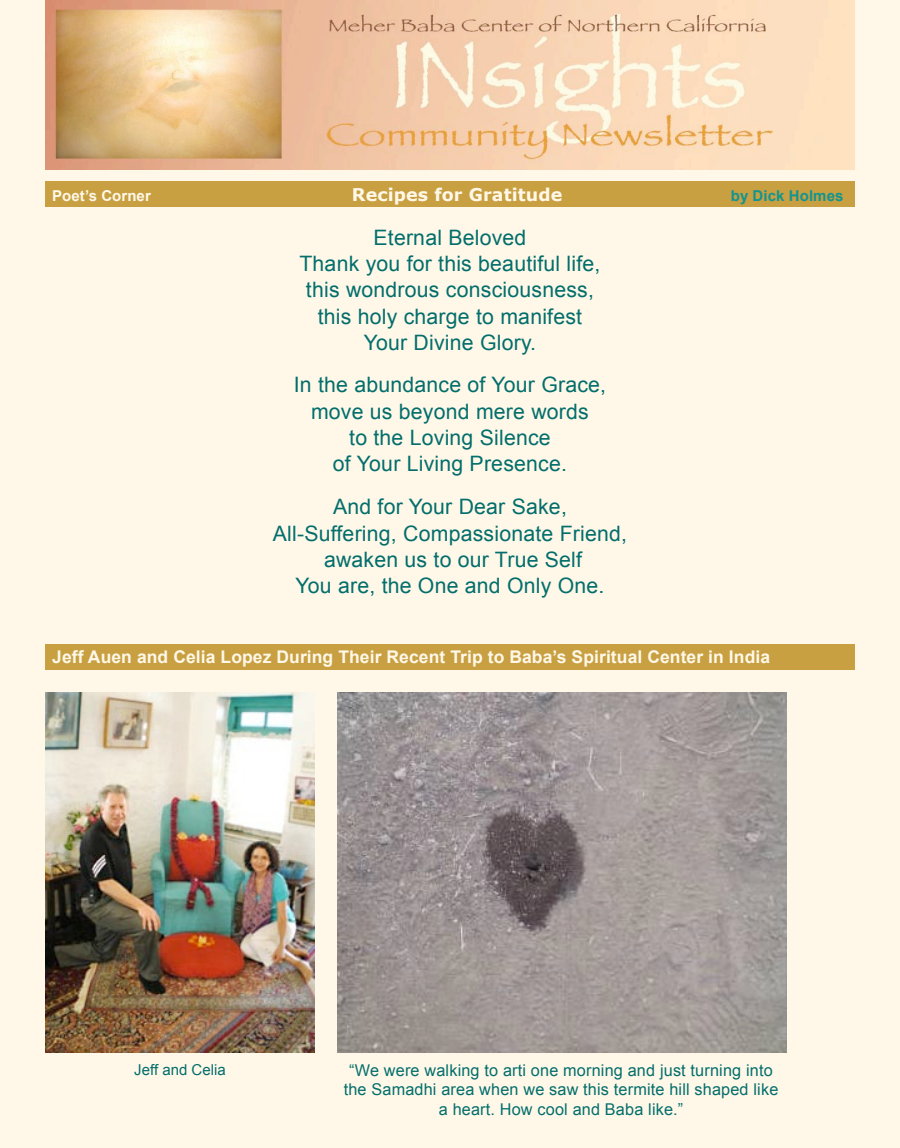
<style>
.page{position:relative;width:900px;height:1148px;background:#fff8e9}
.page>*{position:absolute;margin:0;border:0;box-sizing:border-box;transform-origin:0 0}
.t1{font:21.25px/26.2px "Arial";letter-spacing:.01em;color:#036e6b;text-align:center}
.t2{font:700 17.5px "Arial";letter-spacing:.005em;color:#fff8e9}
.t3{font:700 17.5px "Verdana";letter-spacing:.005em;color:#fff8e9}
.t4{font:16.25px/19.4px "Arial";letter-spacing:.01em;color:#036e6b;text-align:center}
.t5{font:700 15px "Arial";letter-spacing:.005em;color:#fff8e9}
.t6{font:700 15px "Arial";letter-spacing:.005em;color:#129490}
.t7{font:15px "Arial";color:#036e6b}
</style>
<div class="page">
<img style="left:45px;top:0;width:810px;height:170px">
<div style="left:45px;top:181px;width:810px;height:26px;background:#c8a041"></div>
<div style="left:45px;top:643px;width:810px;height:26px;background:#c8a041"></div>
<img style="left:45px;top:692px;width:270px;height:360px">
<img style="left:338px;top:692px;width:449px;height:360px">
<p class="t5" style="left:52px;top:185px;width:100px">Poet’s Corner</p>
<p class="t3" style="left:352px;top:183px;width:212px">Recipes for Gratitude</p>
<p class="t6" style="left:731px;top:185px;width:114px">by Dick Holmes</p>
<p class="t1" style="left:299px;top:224px;width:303px">Eternal Beloved<br>Thank you for this beautiful life, this wondrous consciousness, this holy charge to manifest<br>Your Divine Glory.</p>
<p class="t1" style="left:294px;top:372px;width:314px">In the abundance of Your Grace, move us beyond mere words<br>to the Loving Silence<br>of Your Living Presence.</p>
<p class="t1" style="left:273px;top:494px;width:356px">And for Your Dear Sake,<br>All-Suffering, Compassionate Friend, awaken us to our True Self<br>You are, the One and Only One.</p>
<p class="t2" style="left:52px;top:645px;width:719px">Jeff Auen and Celia Lopez During Their Recent Trip to Baba’s Spiritual Center in India</p>
<p class="t7" style="left:134px;top:1059px;width:93px">Jeff and Celia</p>
<p class="t4" style="left:344px;top:1060px;width:436px">“We were walking to arti one morning and just turning into the Samadhi area when we saw this termite hill shaped like a heart. How cool and Baba like.”</p>
</div>
